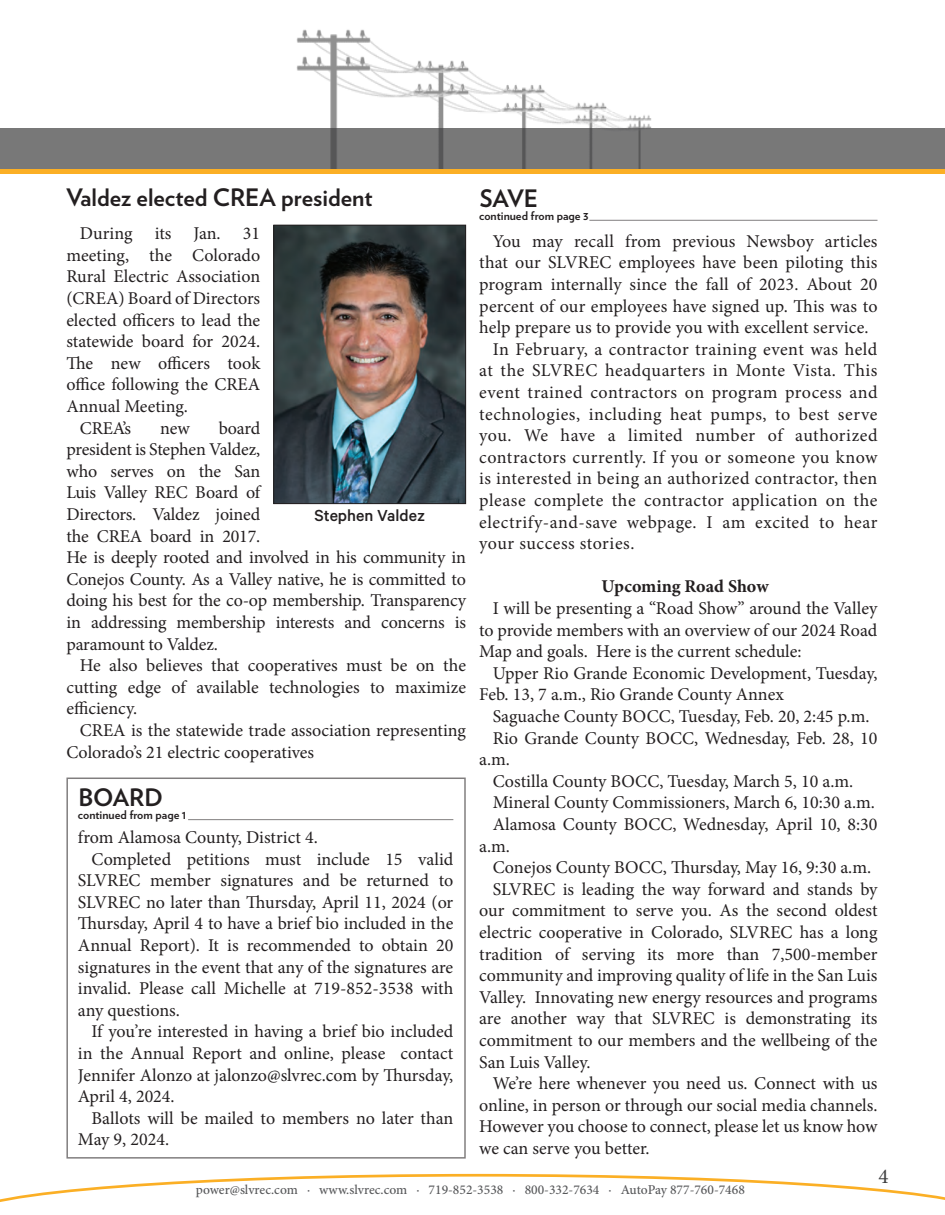
<style>
.page{position:relative;width:945px;height:1215px;background:#fff}
.page>*{position:absolute;margin:0;border:0;box-sizing:border-box;transform-origin:0 0}
.Subhead{font:700 24px "Verlag";color:#231f20}
.t1{font:21px "Minion Pro";color:#3e3e3f}
.Body_Copy{font:18px/21.6px "Minion Pro";letter-spacing:-.005em;color:#231f20;text-align:justify}
.Body_Copy-2{font:700 18px "Minion Pro";color:#231f20}
.cutline{font:500 18px "Calibre";color:#231f20}
.t2{font:500 13.5px "Minion Pro";color:#57585a}
.Subhead-2{font:700 12px "Verlag";color:#231f20}
</style>
<div class="page">
<img style="left:296px;top:29px;width:356px;height:99px">
<svg style="left:0;top:1174px;width:945px;height:28px"></svg>
<div style="left:0;top:128px;width:945px;height:41px;background:#787878"></div>
<div style="left:0;top:169px;width:945px;height:5px;background:#fbaf25"></div>
<hr style="left:589px;top:220px;width:289px;height:1px;background:#231f20">
<hr style="left:188px;top:819px;width:265px;height:1px;background:#231f20">
<img style="left:275px;top:227px;width:189px;height:275px">
<div style="left:273px;top:225px;width:193px;height:279px;border:1px solid #231f20"></div>
<p class="Subhead" style="left:66px;top:179px;width:308px">Valdez elected CREA president</p>
<p class="Body_Copy" style="left:66px;top:223px;width:195px;text-indent:14px">During its Jan. 31 meeting, the Colorado Rural Electric Association (CREA) Board of Directors elected officers to lead the statewide board for 2024.<br>The new officers took office following the CREA Annual Meeting.</p>
<p class="Body_Copy" style="left:80px;top:417px;width:53px">CREA’s</p>
<p class="Body_Copy" style="left:160px;top:417px;width:31px">new</p>
<p class="Body_Copy" style="left:66px;top:417px;width:401px;text-align:left;text-indent:152px">board<br>president is Stephen Valdez,<br>who serves on the San<br>Luis Valley REC Board of<br>Directors. Valdez joined<br>the CREA board in 2017.<br>He is deeply rooted and involved in his community in<br>Conejos County. As a Valley native, he is committed to doing his best for the co-op membership. Transparency in addressing membership interests and concerns is paramount to Valdez.</p>
<p class="Body_Copy" style="left:66px;top:655px;width:401px;text-indent:14px">He also believes that cooperatives must be on the cutting edge of available technologies to maximize efficiency.</p>
<p class="Body_Copy" style="left:66px;top:720px;width:401px;text-indent:14px">CREA is the statewide trade association representing<br>Colorado’s 21 electric cooperatives</p>
<p class="cutline" style="left:314px;top:505px;width:112px">Stephen Valdez</p>
<p class="Subhead" style="left:78px;top:779px;width:86px">BOARD</p>
<p class="Subhead-2" style="left:78px;top:806px;width:110px">continued from page 1</p>
<p class="Body_Copy" style="left:78px;top:827px;width:241px">from Alamosa County, District 4.</p>
<p class="Body_Copy" style="left:78px;top:848px;width:377px;text-indent:14px">Completed petitions must include 15 valid SLVREC member signatures and be returned to SLVREC no later than Thursday, April 11, 2024 (or Thursday, April 4 to have a brief bio included in the Annual Report). It is recommended to obtain 20 signatures in the event that any of the signatures are invalid. Please call Michelle at 719-852-3538 with any questions.</p>
<p class="Body_Copy" style="left:78px;top:1021px;width:377px;text-indent:14px">If you’re interested in having a brief bio included in the Annual Report and online, please contact Jennifer Alonzo at jalonzo@slvrec.com by Thursday, April 4, 2024.</p>
<p class="Body_Copy" style="left:78px;top:1107px;width:377px;text-indent:14px">Ballots will be mailed to members no later than<br>May 9, 2024.</p>
<p class="Subhead" style="left:480px;top:180px;width:60px">SAVE</p>
<p class="Body_Copy" style="left:479px;top:230px;width:400px;text-indent:14px">You may recall from previous Newsboy articles that our SLVREC employees have been piloting this program internally since the fall of 2023. About 20 percent of our employees have signed up. This was to help prepare us to provide you with excellent service.</p>
<p class="Body_Copy" style="left:479px;top:338px;width:400px;text-indent:14px">In February, a contractor training event was held at the SLVREC headquarters in Monte Vista. This event trained contractors on program process and technologies, including heat pumps, to best serve you. We have a limited number of authorized contractors currently. If you or someone you know is interested in being an authorized contractor, then please complete the contractor application on the electrify-and-save webpage. I am excited to hear your success stories.</p>
<p class="Body_Copy-2" style="left:602px;top:574px;width:169px">Upcoming Road Show</p>
<p class="Body_Copy" style="left:479px;top:598px;width:400px;text-indent:14px">I will be presenting a “Road Show” around the Valley to provide members with an overview of our 2024 Road Map and goals. Here is the current schedule:</p>
<p class="Body_Copy" style="left:479px;top:662px;width:400px;text-indent:14px">Upper Rio Grande Economic Development, Tuesday,<br>Feb. 13, 7 a.m., Rio Grande County Annex</p>
<p class="Body_Copy" style="left:493px;top:706px;width:378px">Saguache County BOCC, Tuesday, Feb. 20, 2:45 p.m.</p>
<p class="Body_Copy" style="left:479px;top:727px;width:400px;text-indent:14px">Rio Grande County BOCC, Wednesday, Feb. 28, 10 a.m.</p>
<p class="Body_Copy" style="left:493px;top:770px;width:362px">Costilla County BOCC, Tuesday, March 5, 10 a.m.</p>
<p class="Body_Copy" style="left:493px;top:792px;width:384px">Mineral County Commissioners, March 6, 10:30 a.m.</p>
<p class="Body_Copy" style="left:479px;top:814px;width:400px;text-indent:14px">Alamosa County BOCC, Wednesday, April 10, 8:30 a.m.</p>
<p class="Body_Copy" style="left:493px;top:857px;width:380px">Conejos County BOCC, Thursday, May 16, 9:30 a.m.</p>
<p class="Body_Copy" style="left:479px;top:878px;width:400px;text-indent:14px">SLVREC is leading the way forward and stands by our commitment to serve you. As the second oldest electric cooperative in Colorado, SLVREC has a long tradition of serving its more than 7,500-member community and improving quality of life in the San Luis Valley. Innovating new energy resources and programs are another way that SLVREC is demonstrating its commitment to our members and the wellbeing of the San Luis Valley.</p>
<p class="Body_Copy" style="left:479px;top:1073px;width:400px;text-indent:14px">We’re here whenever you need us. Connect with us online, in person or through our social media channels.<br>However you choose to connect, please let us know how we can serve you better.</p>
<p class="Subhead-2" style="left:479px;top:206px;width:111px">continued from page 3</p>
<p class="t2" style="left:196px;top:1180px;width:551px">power@slvrec.com · www.slvrec.com · 719-852-3538 · 800-332-7634 · AutoPay 877-760-7468</p>
<p class="t1" style="left:879px;top:1162px;width:12px">4</p>
</div>
